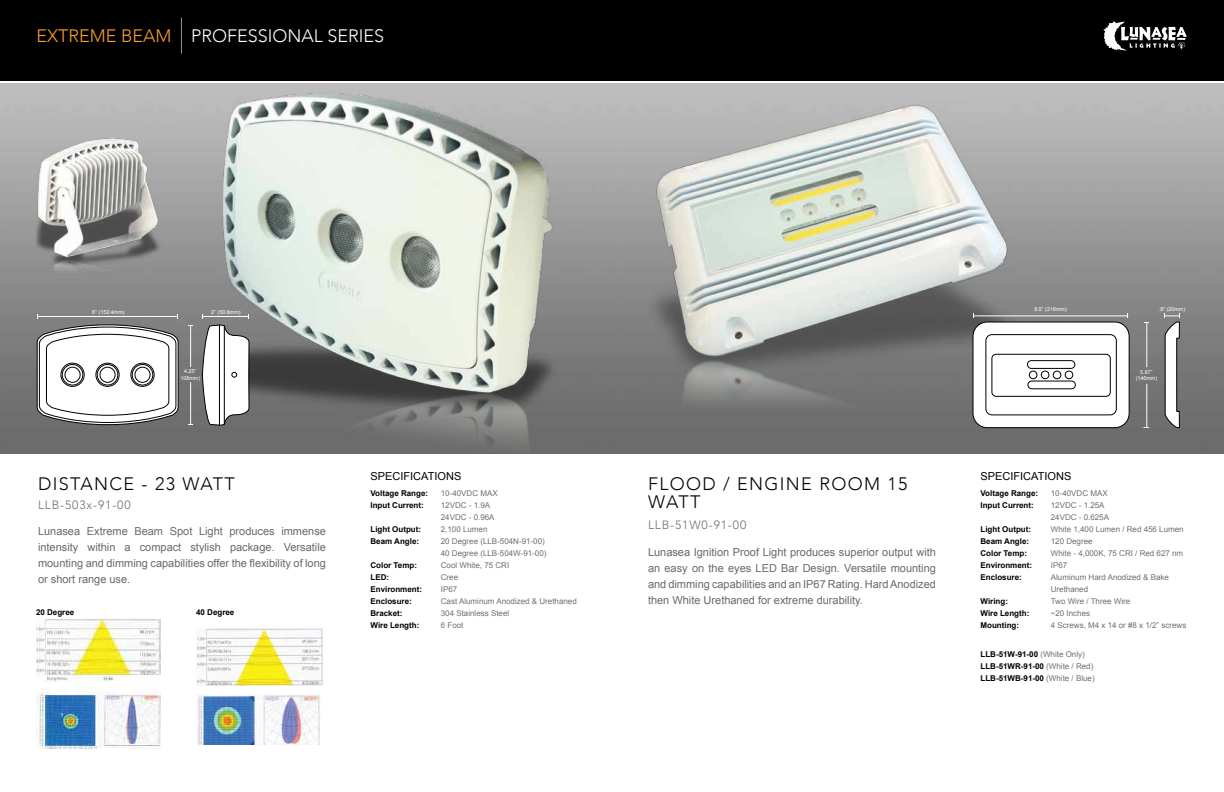
<style>
.page{position:relative;width:1224px;height:792px;background:#fff}
.page>*{position:absolute;margin:0;border:0;box-sizing:border-box;transform-origin:0 0}
.t1{font:300 18px/18px "Avenir";letter-spacing:.075em;color:#000}
.t2{font:300 18px "Avenir";color:#fff}
.t3{font:300 12px "Avenir";letter-spacing:.075em;color:#6f7073}
.t4{font:11px/16px "Arial";color:#696969;text-align:justify}
.t5{font:11px "Arial";color:#000}
.t6{font:8px/12px "Arial";color:#6f7073}
.t7{font:700 8px/12px "Arial";color:#000}
.t8{font:5.4px/6.5px "Arial";color:#fff;text-align:center}
.s1{color:#f99d2b}
.s2{font-weight:400;color:#6f7073}
</style>
<div class="page">
<div style="left:603px;top:0;width:621px;height:81px;background:#000"></div>
<svg style="left:1103px;top:21px;width:84px;height:30px"></svg>
<img style="left:621px;top:83px;width:603px;height:371px">
<div style="left:0;top:0;width:621px;height:81px;background:#000"></div>
<hr style="left:181px;top:18px;width:1px;height:36px;background:#939598">
<img style="left:0;top:83px;width:621px;height:371px">
<img style="left:185px;top:89px;width:395px;height:365px">
<img style="left:648px;top:104px;width:371px;height:315px">
<img style="left:36px;top:689px;width:125px;height:60px">
<img style="left:36px;top:619px;width:125px;height:63px">
<img style="left:196px;top:694px;width:125px;height:50px">
<img style="left:196px;top:629px;width:127px;height:56px">
<hr style="left:190px;top:325px;width:1px;height:42px;background:#fff">
<hr style="left:190px;top:382px;width:1px;height:42px;background:#fff">
<svg style="left:36px;top:314px;width:143px;height:111px"></svg>
<svg style="left:96px;top:363px;width:23px;height:23px"></svg>
<div style="left:96px;top:363px;width:24px;height:24px;border:1px solid #000;border-radius:50%"></div>
<svg style="left:97px;top:364px;width:21px;height:21px"></svg>
<div style="left:97px;top:364px;width:21px;height:21px;border:1px solid #000;border-radius:50%"></div>
<div style="left:100px;top:367px;width:15px;height:15px;background:#fff;border-radius:50%"></div>
<div style="left:100px;top:367px;width:15px;height:16px;border:1px solid #000;border-radius:50%"></div>
<svg style="left:61px;top:363px;width:23px;height:23px"></svg>
<div style="left:61px;top:363px;width:24px;height:24px;border:1px solid #000;border-radius:50%"></div>
<svg style="left:62px;top:364px;width:21px;height:21px"></svg>
<div style="left:62px;top:364px;width:21px;height:21px;border:1px solid #000;border-radius:50%"></div>
<div style="left:65px;top:367px;width:15px;height:15px;background:#fff;border-radius:50%"></div>
<div style="left:65px;top:367px;width:15px;height:16px;border:1px solid #000;border-radius:50%"></div>
<svg style="left:131px;top:363px;width:23px;height:23px"></svg>
<div style="left:131px;top:363px;width:23px;height:24px;border:1px solid #000;border-radius:50%"></div>
<svg style="left:132px;top:364px;width:21px;height:21px"></svg>
<div style="left:132px;top:364px;width:21px;height:21px;border:1px solid #000;border-radius:50%"></div>
<div style="left:135px;top:367px;width:15px;height:15px;background:#fff;border-radius:50%"></div>
<div style="left:135px;top:367px;width:15px;height:16px;border:1px solid #000;border-radius:50%"></div>
<svg style="left:202px;top:308px;width:48px;height:118px"></svg>
<img style="left:36px;top:138px;width:128px;height:151px">
<hr style="left:973px;top:316px;width:155px;height:1px;background:#fff">
<hr style="left:1146px;top:323px;width:1px;height:44px;background:#fff">
<hr style="left:1146px;top:384px;width:1px;height:44px;background:#fff">
<div style="left:973px;top:322px;width:156px;height:106px;background:#fff;border-radius:14px"></div>
<div style="left:973px;top:322px;width:156px;height:106px;border:1px solid #000;border-radius:14px"></div>
<div style="left:986px;top:334px;width:131px;height:81px;border:1px solid #000;border-radius:6px"></div>
<svg style="left:1164px;top:314px;width:16px;height:114px"></svg>
<div style="left:992px;top:354px;width:119px;height:43px;border:1px solid #000;border-radius:4px"></div>
<div style="left:1027px;top:360px;width:48px;height:9px;border:1px solid #000;border-radius:4px"></div>
<div style="left:1028px;top:381px;width:48px;height:8px;border:1px solid #000;border-radius:4px"></div>
<div style="left:1029px;top:371px;width:8px;height:8px;border:1px solid #000;border-radius:50%"></div>
<div style="left:1041px;top:371px;width:8px;height:8px;border:1px solid #000;border-radius:50%"></div>
<div style="left:1053px;top:371px;width:8px;height:8px;border:1px solid #000;border-radius:50%"></div>
<div style="left:1065px;top:371px;width:8px;height:8px;border:1px solid #000;border-radius:50%"></div>
<h1 class="t2" style="left:37px;top:25px;width:349px"><span class="s1">EXTREME BEAM</span> PROFESSIONAL SERIES</h1>
<p class="t8" style="left:92px;top:309px;width:34px">6” (152.4mm)</p>
<p class="t8" style="left:211px;top:309px;width:31px">2” (50.8mm)</p>
<p class="t8" style="left:180px;top:368px;width:21px">4.25”<br>108mm)</p>
<h1 class="t1" style="left:38px;top:475px;width:198px">DISTANCE - 23 WATT</h1>
<h3 class="t4" style="left:38px;top:524px;width:289px">Lunasea Extreme Beam Spot Light produces immense intensity within a compact stylish package. Versatile mounting and dimming capabilities offer the flexibility of long or short range use.</h3>
<h2 class="t3" style="left:38px;top:498px;width:94px">LLB-503x-91-00</h2>
<p class="t7" style="left:36px;top:607px;width:40px">20 Degree</p>
<p class="t7" style="left:196px;top:607px;width:40px">40 Degree</p>
<h3 class="t5" style="left:371px;top:469px;width:92px">SPECIFICATIONS</h3>
<p class="t7" style="left:371px;top:487px;width:59px">Voltage Range:<br>Input Current:</p>
<p class="t7" style="left:371px;top:523px;width:52px">Light Output:<br>Beam Angle:</p>
<p class="t7" style="left:371px;top:559px;width:53px">Color Temp:<br>LED:<br>Environment:<br>Enclosure:<br>Bracket:<br>Wire Length:</p>
<p class="t6" style="left:441px;top:487px;width:138px">10-40VDC MAX<br>12VDC - 1.9A<br>24VDC - 0.96A<br>2,100 Lumen<br>20 Degree (LLB-504N-91-00)<br>40 Degree (LLB-504W-91-00)<br>Cool White, 75 CRI<br>Cree<br>IP67<br>Cast Aluminum Anodized &amp; Urethaned<br>304 Stainless Steel<br>6 Foot</p>
<h1 class="t1" style="left:648px;top:475px;width:261px">FLOOD / ENGINE ROOM 15<br>WATT</h1>
<h3 class="t4" style="left:648px;top:544px;width:289px">Lunasea Ignition Proof Light produces superior output with an easy on the eyes LED Bar Design. Versatile mounting and dimming capabilities and an IP67 Rating. Hard Anodized then White Urethaned for extreme durability.</h3>
<h2 class="t3" style="left:648px;top:518px;width:100px">LLB-51W0-91-00</h2>
<p class="t8" style="left:1034px;top:306px;width:34px">8.5” (216mm)</p>
<h3 class="t5" style="left:981px;top:469px;width:92px">SPECIFICATIONS</h3>
<p class="t8" style="left:1159px;top:306px;width:28px">.8” (20mm)</p>
<p class="t8" style="left:1136px;top:368px;width:23px">5.87” (146mm)</p>
<p class="t7" style="left:981px;top:487px;width:59px">Voltage Range:<br>Input Current:</p>
<p class="t7" style="left:981px;top:523px;width:53px">Light Output:<br>Beam Angle:<br>Color Temp:<br>Environment:<br>Enclosure:</p>
<p class="t7" style="left:981px;top:595px;width:50px">Wiring:<br>Wire Length:<br>Mounting:</p>
<p class="t6" style="left:1051px;top:487px;width:137px">10-40VDC MAX<br>12VDC - 1.25A<br>24VDC - 0.625A<br>White 1,400 Lumen / Red 456 Lumen<br>120 Degree<br>White - 4,000K, 75 CRI / Red 627 nm<br>IP67<br>Aluminum Hard Anodized &amp; Bake<br>Urethaned<br>Two Wire / Three Wire<br>~20 Inches<br>4 Screws, M4 x 14 or #8 x 1/2” screws</p>
<p class="t7" style="left:981px;top:648px;width:116px">LLB-51W-91-00 <span class="s2">(White Only)<br></span>LLB-51WR-91-00 <span class="s2">(White / Red)<br></span>LLB-51WB-91-00 <span class="s2">(White / Blue)</span></p>
</div>
